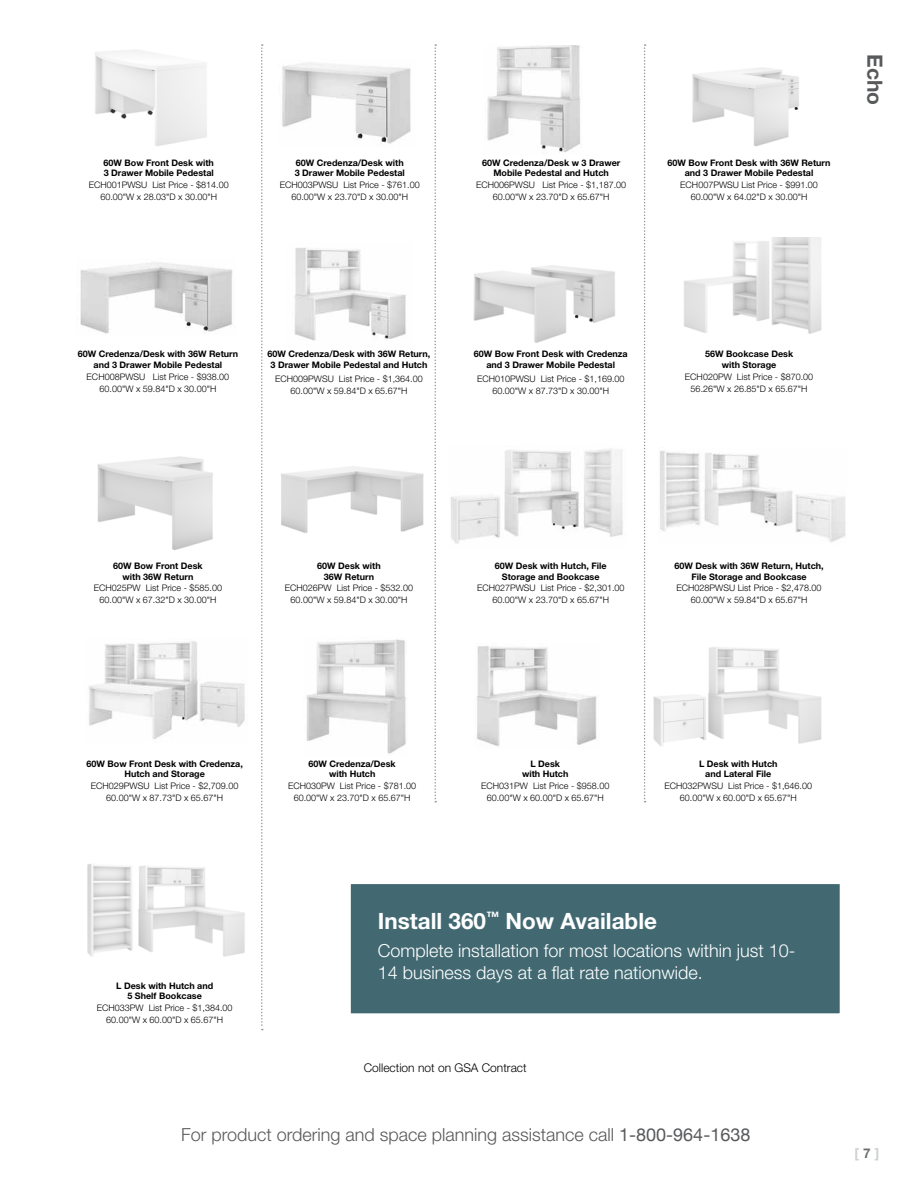
<style>
.page{position:relative;width:918px;height:1188px;background:#fff}
.page>*{position:absolute;margin:0;border:0;box-sizing:border-box;transform-origin:0 0}
.t1{font:700 22.5px "Helvetica Neue";color:#fff}
.t2{font:700 21px "Helvetica Neue";color:#58595b}
.t3{font:300 18px/21.6px "Helvetica Neue";color:#fff}
.t4{font:300 18px "Helvetica Neue";color:#58595b}
.t5{font:700 13.5px "Helvetica Neue";color:#cfd1d2}
.t6{font:300 12px "Helvetica Neue";color:#000}
.t7{font:300 9px/12px "Helvetica Neue";color:#000;text-align:center}
.t8{font:700 9px/10.5px "Helvetica Neue";color:#000;text-align:center}
.s1{font-weight:400}
.s2{color:#6d6e71}
</style>
<div class="page">
<img style="left:95px;top:50px;width:112px;height:96px">
<img style="left:282px;top:62px;width:129px;height:82px">
<img style="left:487px;top:46px;width:94px;height:107px">
<img style="left:692px;top:67px;width:107px;height:79px">
<img style="left:80px;top:262px;width:152px;height:72px">
<img style="left:294px;top:248px;width:112px;height:93px">
<img style="left:473px;top:265px;width:142px;height:78px">
<img style="left:684px;top:237px;width:138px;height:97px">
<img style="left:97px;top:456px;width:116px;height:94px">
<img style="left:281px;top:466px;width:143px;height:67px">
<img style="left:450px;top:449px;width:173px;height:95px">
<img style="left:659px;top:450px;width:187px;height:92px">
<img style="left:89px;top:641px;width:156px;height:98px">
<img style="left:306px;top:639px;width:100px;height:115px">
<img style="left:477px;top:646px;width:120px;height:100px">
<img style="left:653px;top:647px;width:169px;height:99px">
<img style="left:87px;top:863px;width:158px;height:94px">
<svg style="left:261px;top:44px;width:2px;height:986px"></svg>
<svg style="left:434px;top:44px;width:2px;height:758px"></svg>
<svg style="left:644px;top:44px;width:2px;height:758px"></svg>
<div style="left:350px;top:883px;width:490px;height:131px;background:#426972"></div>
<div style="left:349px;top:883px;width:492px;height:132px;border:2px solid #fff"></div>
<p class="t8" style="left:104px;top:157px;width:112px;text-align:left">60W Bow Front Desk with<br>3 Drawer Mobile Pedestal</p>
<p class="t7" style="left:89px;top:179px;width:142px">ECH001PWSU List Price - $814.00<br>60.00"W x 28.03"D x 30.00"H</p>
<p class="t8" style="left:295px;top:157px;width:112px;text-align:left">60W Credenza/Desk with<br>3 Drawer Mobile Pedestal</p>
<p class="t7" style="left:280px;top:179px;width:142px">ECH003PWSU List Price - $761.00<br>60.00"W x 23.70"D x 30.00"H</p>
<p class="t8" style="left:482px;top:157px;width:140px">60W Credenza/Desk w 3 Drawer<br>Mobile Pedestal and Hutch</p>
<p class="t7" style="left:476px;top:179px;width:152px">ECH006PWSU List Price - $1,187.00<br>60.00"W x 23.70"D x 65.67"H</p>
<p class="t8" style="left:668px;top:157px;width:165px">60W Bow Front Desk with 36W Return and 3 Drawer Mobile Pedestal</p>
<p class="t7" style="left:680px;top:179px;width:139px">ECH007PWSU List Price - $991.00<br>60.00"W x 64.02"D x 30.00"H</p>
<h2 class="t2" style="left:888px;top:54px;width:52px;rotate:90deg">Echo</h2>
<p class="t8" style="left:78px;top:349px;width:162px">60W Credenza/Desk with 36W Return and 3 Drawer Mobile Pedestal</p>
<p class="t7" style="left:87px;top:370px;width:144px">ECH008PWSU List Price - $938.00<br>60.00"W x 59.84"D x 30.00"H</p>
<p class="t8" style="left:267px;top:349px;width:165px">60W Credenza/Desk with 36W Return,<br>3 Drawer Mobile Pedestal and Hutch</p>
<p class="t7" style="left:275px;top:373px;width:149px">ECH009PWSU List Price - $1,364.00<br>60.00"W x 59.84"D x 65.67"H</p>
<p class="t8" style="left:474px;top:349px;width:155px">60W Bow Front Desk with Credenza and 3 Drawer Mobile Pedestal</p>
<p class="t7" style="left:477px;top:373px;width:149px">ECH010PWSU List Price - $1,169.00<br>60.00"W x 87.73"D x 30.00"H</p>
<p class="t8" style="left:705px;top:349px;width:90px">56W Bookcase Desk with Storage</p>
<p class="t7" style="left:685px;top:370px;width:130px">ECH020PW List Price - $870.00<br>56.26"W x 26.85"D x 65.67"H</p>
<p class="t8" style="left:113px;top:560px;width:91px">60W Bow Front Desk with 36W Return</p>
<p class="t7" style="left:94px;top:582px;width:130px">ECH025PW List Price - $585.00<br>60.00"W x 67.32"D x 30.00"H</p>
<p class="t8" style="left:317px;top:560px;width:65px">60W Desk with<br>36W Return</p>
<p class="t7" style="left:285px;top:582px;width:130px">ECH026PW List Price - $532.00<br>60.00"W x 59.84"D x 30.00"H</p>
<p class="t8" style="left:495px;top:560px;width:113px">60W Desk with Hutch, File<br>Storage and Bookcase</p>
<p class="t7" style="left:477px;top:582px;width:149px">ECH027PWSU List Price - $2,301.00<br>60.00"W x 23.70"D x 65.67"H</p>
<p class="t8" style="left:674px;top:560px;width:151px">60W Desk with 36W Return, Hutch,<br>File Storage and Bookcase</p>
<p class="t7" style="left:677px;top:582px;width:147px">ECH028PWSU List Price - $2,478.00<br>60.00"W x 59.84"D x 65.67"H</p>
<p class="t8" style="left:87px;top:758px;width:158px">60W Bow Front Desk with Credenza,<br>Hutch and Storage</p>
<p class="t7" style="left:91px;top:780px;width:149px">ECH029PWSU List Price - $2,709.00<br>60.00"W x 87.73"D x 65.67"H</p>
<p class="t8" style="left:309px;top:758px;width:89px">60W Credenza/Desk with Hutch</p>
<p class="t7" style="left:288px;top:780px;width:130px">ECH030PW List Price - $781.00<br>60.00"W x 23.70"D x 65.67"H</p>
<p class="t8" style="left:522px;top:758px;width:48px">L Desk with Hutch</p>
<p class="t7" style="left:481px;top:780px;width:130px">ECH031PW List Price - $958.00<br>60.00"W x 60.00"D x 65.67"H</p>
<p class="t8" style="left:699px;top:758px;width:80px">L Desk with Hutch and Lateral File</p>
<p class="t7" style="left:665px;top:780px;width:149px">ECH032PWSU List Price - $1,646.00<br>60.00"W x 60.00"D x 65.67"H</p>
<p class="t8" style="left:116px;top:980px;width:99px">L Desk with Hutch and<br>5 Shelf Bookcase</p>
<p class="t7" style="left:97px;top:1002px;width:137px">ECH033PW List Price - $1,384.00<br>60.00"W x 60.00"D x 65.67"H</p>
<h1 class="t1" style="left:378px;top:907px;width:281px">Install 360<sup>™</sup> Now Available</h1>
<h3 class="t3" style="left:378px;top:939px;width:419px">Complete installation for most locations within just 10-<br>14 business days at a flat rate nationwide.</h3>
<h3 class="t6" style="left:364px;top:1060px;width:164px">Collection not on GSA Contract</h3>
<h3 class="t4" style="left:181px;top:1124px;width:571px">For product ordering and space planning assistance call <span class="s1">1-800-964-1638</span></h3>
<h3 class="t5" style="left:854px;top:1145px;width:26px">[ <span class="s2">7</span> ]</h3>
</div>
